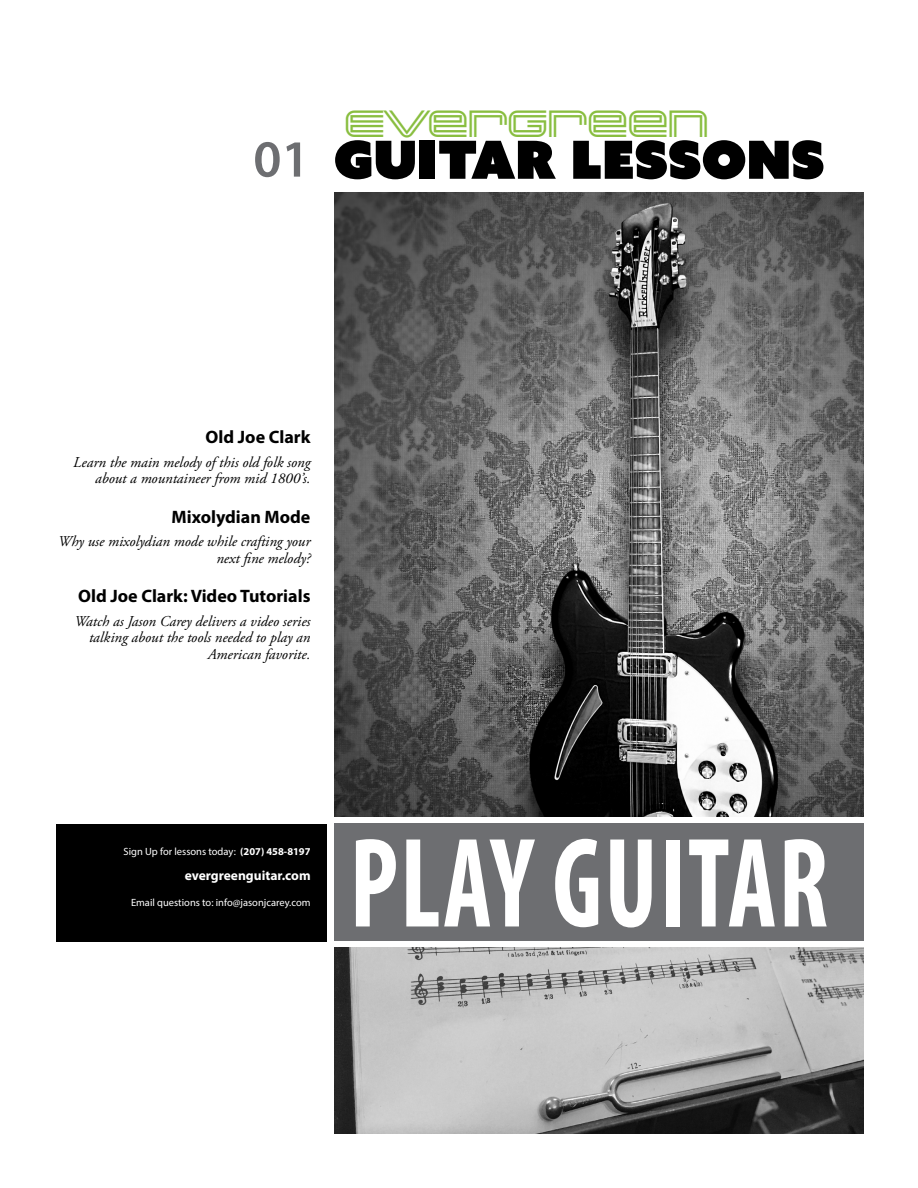
<style>
.page{position:relative;width:918px;height:1188px;background:#fff}
.page>*{position:absolute;margin:0;border:0;box-sizing:border-box;transform-origin:0 0}
.t1{font:700 condensed 129px "Myriad Pro";letter-spacing:.02em;color:#fff;scale:.82 1}
.t2{font:52.5px "Azo Sans Uber";color:#000}
.t3{font:600 52.5px "Myriad Pro";color:#6d6e71}
.t4{font:48px "Changeling Neo Inline";color:#89be40}
.t5{font:700 18px "Myriad Pro";color:#000}
.t6{font:italic 15px/16.5px "Adobe Garamond Pro";color:#000;text-align:right}
.t7{font:700 13.5px "Myriad Pro";color:#fff}
.t8{font:10.5px "Myriad Pro";color:#fff}
.s1{font-weight:700}
</style>
<div class="page">
<img style="left:334px;top:948px;width:530px;height:186px">
<img style="left:334px;top:192px;width:530px;height:624px">
<div style="left:334px;top:824px;width:530px;height:117px;background:#6d6e71"></div>
<div style="left:56px;top:824px;width:270px;height:117px;background:#000"></div>
<h2 class="t3" style="left:253px;top:126px;width:58px">01</h2>
<h3 class="t4" style="left:345px;top:92px;width:365px">EverGreen</h3>
<h2 class="t2" style="left:334px;top:125px;width:492px">GUITAR LESSONS</h2>
<p class="t5" style="left:206px;top:425px;width:106px">Old Joe Clark</p>
<p class="t6" style="left:73px;top:454px;width:239px">Learn the main melody of this old folk song about a mountaineer from mid 1800’s.</p>
<p class="t5" style="left:172px;top:505px;width:140px">Mixolydian Mode</p>
<p class="t6" style="left:58px;top:533px;width:254px">Why use mixolydian mode while crafting your next fine melody?</p>
<p class="t5" style="left:78px;top:584px;width:234px">Old Joe Clark: Video Tutorials</p>
<p class="t6" style="left:75px;top:613px;width:237px">Watch as Jason Carey delivers a video series talking about the tools needed to play an<br>American favorite.</p>
<p class="t8" style="left:124px;top:845px;width:189px">Sign Up for lessons today: <span class="s1">(207) 458-8197</span></p>
<p class="t7" style="left:185px;top:867px;width:127px">evergreenguitar.com</p>
<p class="t8" style="left:131px;top:896px;width:181px">Email questions to: info@jasonjcarey.com</p>
<h1 class="t1" style="left:350px;top:803px;width:585px">PLAY GUITAR</h1>
</div>
